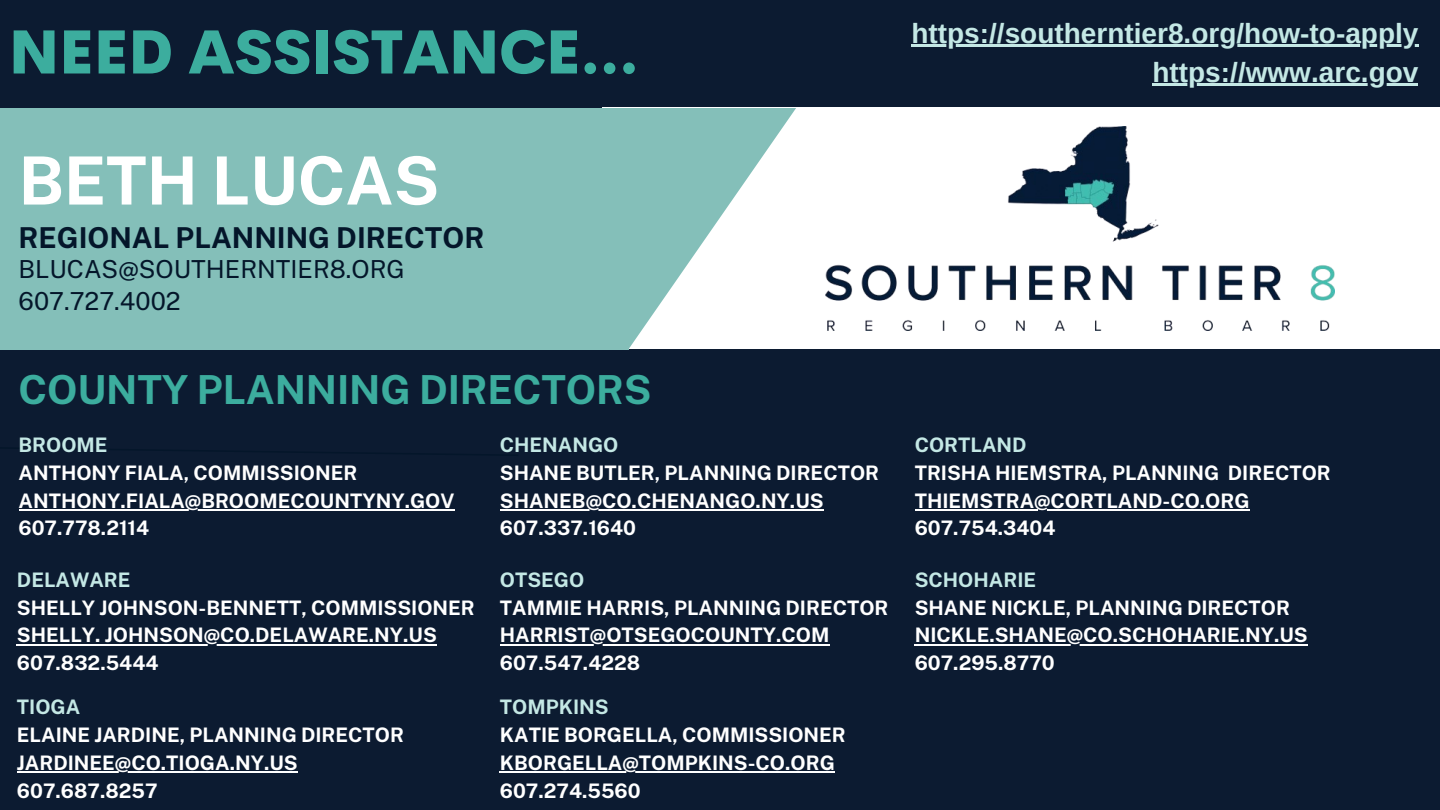
<style>
.page{position:relative;width:1440px;height:810px;background:#0c1b31}
.page>*{position:absolute;margin:0;border:0;box-sizing:border-box;transform-origin:0 0}
.t1{font:700 66.5px "Public Sans";letter-spacing:-.005em;color:#fff}
.t2{font:800 60px "Cerebri Sans";color:#3cad9e}
.t3{font:700 40px "Public Sans";letter-spacing:-.005em;color:#3cad9e}
.t4{font:700 28.8px "Public Sans";color:#04162a}
.t5{font:700 28px "Arimo";color:#c4e8e5}
.t6{font:24.8px "Public Sans";color:#04162a}
.t7{font:700 20px "Public Sans";color:#fff}
.t8{font:700 20px "Public Sans";color:#c4e8e5}
</style>
<div class="page">
<div style="left:602px;top:108px;width:838px;height:241px;background:#fff"></div>
<div style="left:0;top:108px;width:628px;height:241px;background:#84bfb9"></div>
<img style="left:825px;top:127px;width:509px;height:203px">
<svg style="left:628px;top:108px;width:168px;height:241px;fill:#84bfb9"></svg>
<hr style="left:19px;top:509px;width:436px;height:2px;background:#fff">
<hr style="left:500px;top:644px;width:329px;height:1px;background:#fff">
<hr style="left:17px;top:644px;width:420px;height:1px;background:#fff">
<hr style="left:500px;top:509px;width:324px;height:2px;background:#fff">
<hr style="left:915px;top:509px;width:335px;height:2px;background:#fff">
<hr style="left:500px;top:771px;width:335px;height:2px;background:#fff">
<hr style="left:915px;top:644px;width:393px;height:1px;background:#fff">
<hr style="left:17px;top:771px;width:281px;height:2px;background:#fff">
<hr style="left:911px;top:44px;width:507px;height:2px;background:#c4e8e5">
<hr style="left:1152px;top:83px;width:266px;height:2px;background:#c4e8e5">
<h4 class="t2" style="left:9px;top:14px;width:631px">NEED ASSISTANCE...</h4>
<p class="t5" style="left:911px;top:17px;width:509px">https://southerntier8.org/how-to-apply</p>
<p class="t5" style="left:1152px;top:56px;width:267px">https://www.arc.gov</p>
<p class="t1" style="left:19px;top:141px;width:422px">BETH LUCAS</p>
<p class="t4" style="left:19px;top:221px;width:467px">REGIONAL PLANNING DIRECTOR</p>
<p class="t6" style="left:19px;top:254px;width:388px">BLUCAS@SOUTHERNTIER8.ORG</p>
<p class="t6" style="left:19px;top:286px;width:164px">607.727.4002</p>
<p class="t3" style="left:19px;top:366px;width:635px">COUNTY PLANNING DIRECTORS</p>
<p class="t8" style="left:19px;top:433px;width:91px">BROOME</p>
<p class="t7" style="left:19px;top:461px;width:340px">ANTHONY FIALA, COMMISSIONER</p>
<p class="t7" style="left:19px;top:489px;width:437px">ANTHONY.FIALA@BROOMECOUNTYNY.GOV</p>
<p class="t7" style="left:19px;top:516px;width:132px">607.778.2114</p>
<p class="t8" style="left:500px;top:568px;width:86px">OTSEGO</p>
<p class="t7" style="left:500px;top:596px;width:390px">TAMMIE HARRIS, PLANNING DIRECTOR</p>
<p class="t7" style="left:500px;top:623px;width:331px">HARRIST@OTSEGOCOUNTY.COM</p>
<p class="t7" style="left:500px;top:651px;width:142px">607.547.4228</p>
<p class="t8" style="left:500px;top:433px;width:120px">CHENANGO</p>
<p class="t7" style="left:500px;top:461px;width:381px">SHANE BUTLER, PLANNING DIRECTOR</p>
<p class="t7" style="left:500px;top:489px;width:325px">SHANEB@CO.CHENANGO.NY.US</p>
<p class="t7" style="left:500px;top:516px;width:138px">607.337.1640</p>
<p class="t8" style="left:17px;top:568px;width:115px">DELAWARE</p>
<p class="t7" style="left:17px;top:596px;width:459px">SHELLY JOHNSON-BENNETT, COMMISSIONER</p>
<p class="t7" style="left:17px;top:623px;width:422px">SHELLY. JOHNSON@CO.DELAWARE.NY.US</p>
<p class="t7" style="left:17px;top:651px;width:143px">607.832.5444</p>
<p class="t8" style="left:17px;top:695px;width:65px">TIOGA</p>
<p class="t7" style="left:17px;top:723px;width:389px">ELAINE JARDINE, PLANNING DIRECTOR</p>
<p class="t7" style="left:17px;top:751px;width:282px">JARDINEE@CO.TIOGA.NY.US</p>
<p class="t7" style="left:17px;top:779px;width:142px">607.687.8257</p>
<h5 class="t8" style="left:500px;top:695px;width:110px">TOMPKINS</h5>
<p class="t7" style="left:500px;top:723px;width:348px">KATIE BORGELLA, COMMISSIONER</p>
<p class="t7" style="left:500px;top:751px;width:337px">KBORGELLA@TOMPKINS-CO.ORG</p>
<p class="t7" style="left:500px;top:779px;width:142px">607.274.5560</p>
<h1 class="t8" style="left:915px;top:433px;width:113px">CORTLAND</h1>
<p class="t7" style="left:915px;top:461px;width:418px">TRISHA HIEMSTRA, PLANNING DIRECTOR</p>
<h3 class="t7" style="left:915px;top:489px;width:336px">THIEMSTRA@CORTLAND-CO.ORG</h3>
<h5 class="t7" style="left:915px;top:516px;width:142px">607.754.3404</h5>
<p class="t8" style="left:915px;top:568px;width:123px">SCHOHARIE</p>
<p class="t7" style="left:915px;top:596px;width:377px">SHANE NICKLE, PLANNING DIRECTOR</p>
<p class="t7" style="left:915px;top:623px;width:395px">NICKLE.SHANE@CO.SCHOHARIE.NY.US</p>
<p class="t7" style="left:915px;top:651px;width:142px">607.295.8770</p>
</div>
